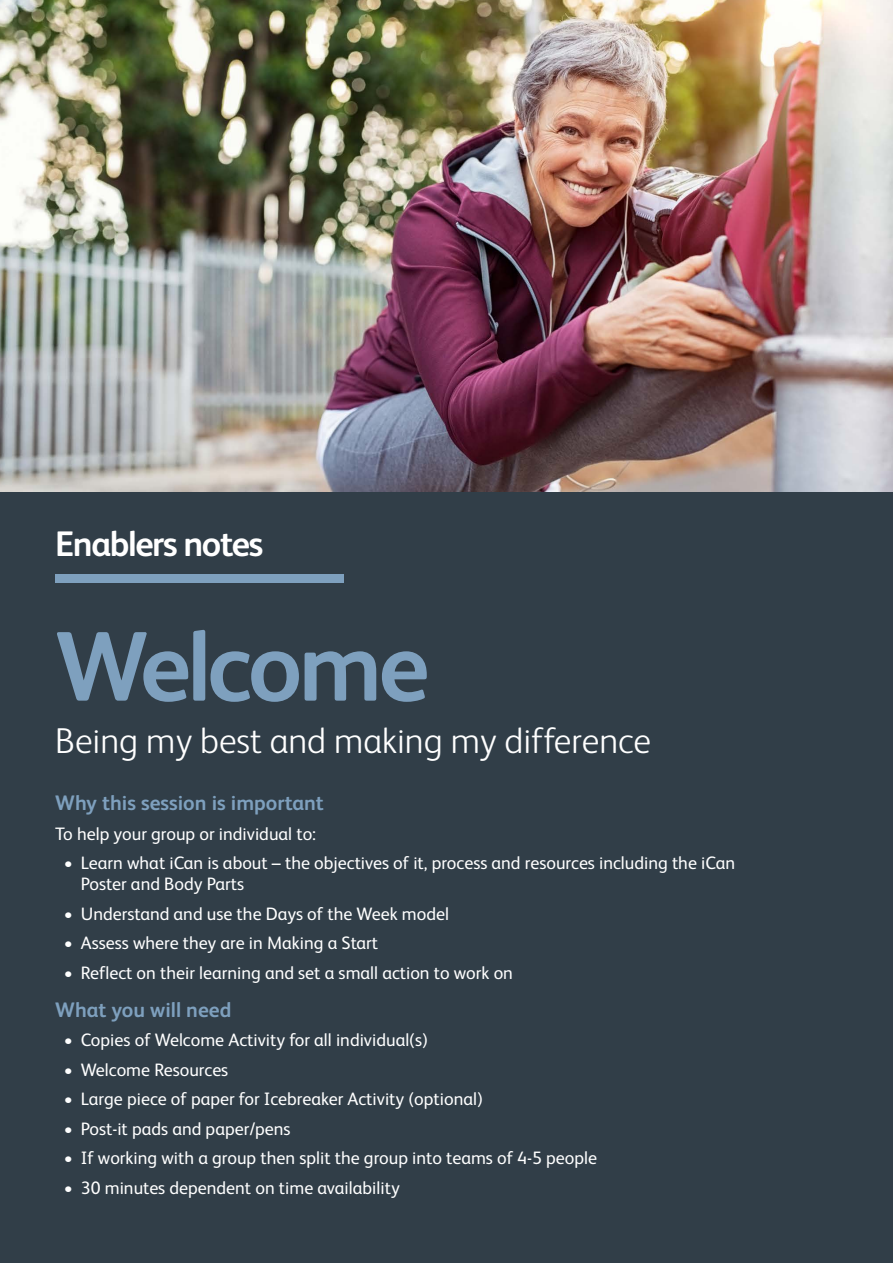
<style>
.page{position:relative;width:893px;height:1263px;background:#fff}
.page>*{position:absolute;margin:0;border:0;box-sizing:border-box;transform-origin:0 0}
.t1{font:700 99px "FS Albert";letter-spacing:-.04em;color:#7ea0be}
.t2{font:300 36px "FS Albert";color:#fff}
.t3{font:700 35.55px "FS Albert";letter-spacing:-.04em;color:#fff}
.t4{font:700 21px "FS Albert";color:#7ea0be}
.t5{font:18px/21px "FS Albert";color:#fff}
</style>
<div class="page">
<div style="left:0;top:491px;width:893px;height:772px;background:#313e48"></div>
<img style="left:0;top:0;width:893px;height:491px">
<div style="left:55px;top:574px;width:289px;height:9px;background:#7ea0be"></div>
<h3 class="t3" style="left:55px;top:523px;width:210px">Enablers notes</h3>
<h1 class="t1" style="left:55px;top:609px;width:376px">Welcome</h1>
<h2 class="t2" style="left:55px;top:720px;width:597px">Being my best and making my difference</h2>
<p class="t4" style="left:55px;top:791px;width:270px">Why this session is important</p>
<p class="t5" style="left:55px;top:823px;width:262px">To help your group or individual to:</p>
<p class="t5" style="left:81px;top:852px;width:656px;text-indent:-17px">• Learn what iCan is about – the objectives of it, process and resources including the iCan<br>Poster and Body Parts</p>
<p class="t5" style="left:64px;top:903px;width:387px">• Understand and use the Days of the Week model</p>
<p class="t5" style="left:64px;top:932px;width:316px">• Assess where they are in Making a Start</p>
<p class="t5" style="left:64px;top:962px;width:451px">• Reflect on their learning and set a small action to work on</p>
<p class="t4" style="left:55px;top:997px;width:178px">What you will need</p>
<p class="t5" style="left:64px;top:1030px;width:366px">• Copies of Welcome Activity for all individual(s)</p>
<p class="t5" style="left:64px;top:1059px;width:166px">• Welcome Resources</p>
<p class="t5" style="left:64px;top:1089px;width:421px">• Large piece of paper for Icebreaker Activity (optional)</p>
<p class="t5" style="left:64px;top:1118px;width:228px">• Post-it pads and paper/pens</p>
<p class="t5" style="left:64px;top:1148px;width:535px">• If working with a group then split the group into teams of 4-5 people</p>
<p class="t5" style="left:64px;top:1177px;width:337px">• 30 minutes dependent on time availability</p>
</div>
